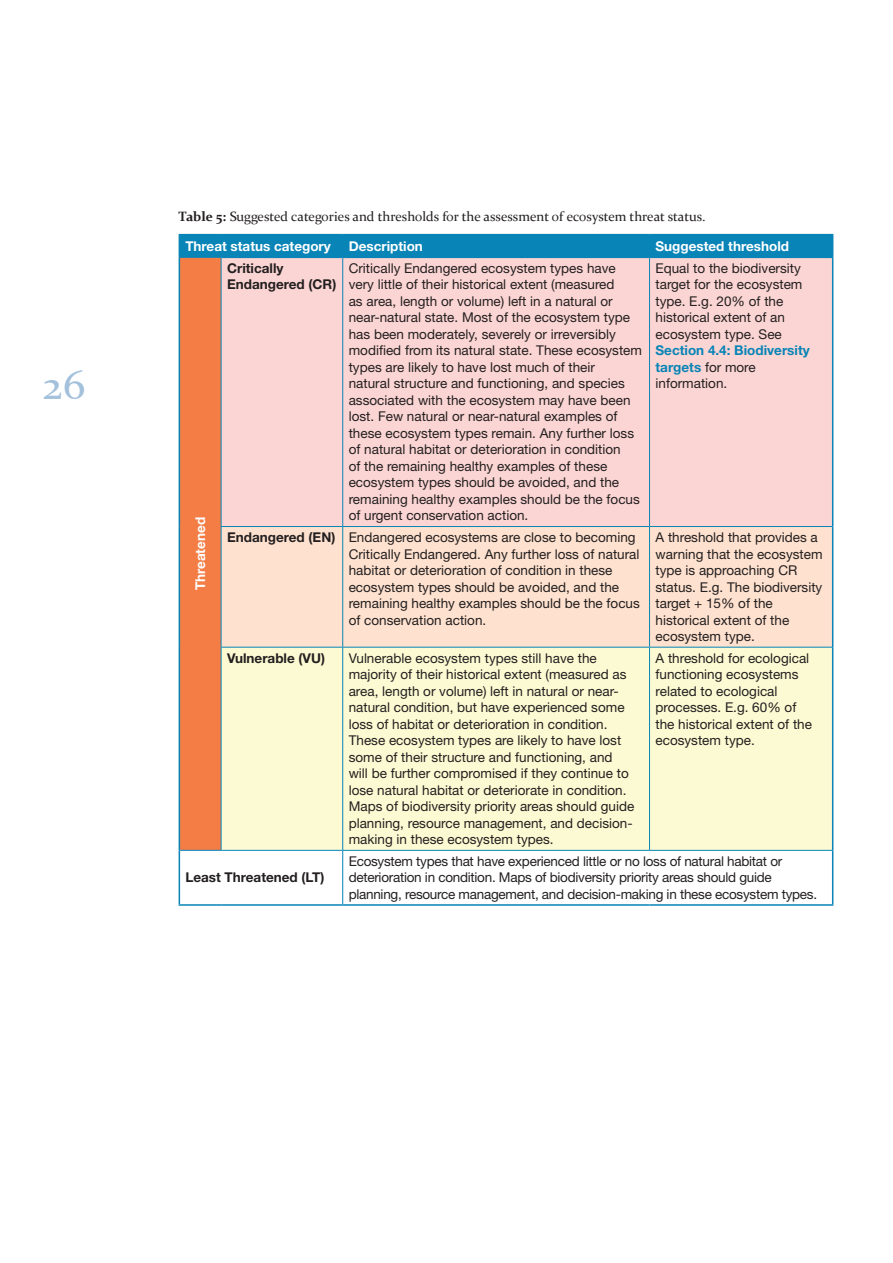
<style>
.page{position:relative;width:893px;height:1263px;background:#fff}
.page>*{position:absolute;margin:0;border:0;box-sizing:border-box;transform-origin:0 0}
.t1{font:42px "Constantia";color:#a4c1dc}
.t2{font:13.5px/16.5px "Helvetica Neue LT Std";color:#231f20}
.t3{font:13.5px/16.5px "Helvetica Neue LT Std";letter-spacing:-.02em;color:#231f20}
.t4{font:13.5px "Constantia";color:#231f20}
.t5{font:700 13.5px "Helvetica Neue LT Std";color:#fff}
.t6{font:700 13.5px/16.5px "Helvetica Neue LT Std";color:#231f20}
.t7{font:700 13.5px/16.5px "Helvetica Neue LT Std";color:#0884b7}
.s1{font-weight:700}
.s2{font-weight:400;color:#231f20}
</style>
<div class="page">
<div style="left:179px;top:257px;width:42px;height:593px;background:#f47d45"></div>
<div style="left:222px;top:258px;width:610px;height:268px;background:#fbd5d3"></div>
<div style="left:222px;top:527px;width:610px;height:120px;background:#fee1ce"></div>
<div style="left:222px;top:648px;width:610px;height:202px;background:#fcfad2"></div>
<hr style="left:221px;top:257px;width:122px;height:1px;background:#0884b7">
<hr style="left:343px;top:257px;width:306px;height:1px;background:#0884b7">
<hr style="left:649px;top:257px;width:184px;height:1px;background:#0884b7">
<hr style="left:180px;top:257px;width:41px;height:1px;background:#0884b7">
<hr style="left:221px;top:258px;width:1px;height:268px;background:#0884b7">
<hr style="left:221px;top:526px;width:122px;height:1px;background:#0884b7">
<hr style="left:221px;top:527px;width:1px;height:120px;background:#0884b7">
<hr style="left:343px;top:526px;width:306px;height:1px;background:#0884b7">
<hr style="left:649px;top:526px;width:183px;height:1px;background:#0884b7">
<hr style="left:221px;top:647px;width:122px;height:1px;background:#0884b7">
<hr style="left:221px;top:647px;width:1px;height:203px;background:#0884b7">
<hr style="left:343px;top:647px;width:306px;height:1px;background:#0884b7">
<hr style="left:649px;top:647px;width:183px;height:1px;background:#0884b7">
<hr style="left:180px;top:850px;width:41px;height:1px;background:#0884b7">
<hr style="left:221px;top:850px;width:122px;height:1px;background:#0884b7">
<hr style="left:343px;top:850px;width:306px;height:1px;background:#0884b7">
<hr style="left:649px;top:850px;width:183px;height:1px;background:#0884b7">
<hr style="left:342px;top:258px;width:1px;height:268px;background:#0884b7">
<hr style="left:649px;top:258px;width:1px;height:268px;background:#0884b7">
<hr style="left:342px;top:527px;width:1px;height:120px;background:#0884b7">
<hr style="left:649px;top:527px;width:1px;height:120px;background:#0884b7">
<hr style="left:342px;top:647px;width:1px;height:203px;background:#0884b7">
<hr style="left:649px;top:647px;width:1px;height:203px;background:#0884b7">
<hr style="left:342px;top:851px;width:1px;height:53px;background:#0884b7">
<hr style="left:179px;top:234px;width:42px;height:1px;background:#0884b7">
<hr style="left:221px;top:234px;width:122px;height:1px;background:#0884b7">
<hr style="left:343px;top:234px;width:306px;height:1px;background:#0884b7">
<hr style="left:649px;top:234px;width:184px;height:1px;background:#0884b7">
<div style="left:179px;top:235px;width:654px;height:22px;background:#0884b7"></div>
<hr style="left:179px;top:257px;width:1px;height:269px;background:#0884b7">
<hr style="left:179px;top:526px;width:1px;height:121px;background:#0884b7">
<hr style="left:179px;top:647px;width:1px;height:203px;background:#0884b7">
<hr style="left:832px;top:258px;width:1px;height:268px;background:#0884b7">
<hr style="left:832px;top:526px;width:1px;height:121px;background:#0884b7">
<hr style="left:832px;top:647px;width:1px;height:203px;background:#0884b7">
<hr style="left:179px;top:850px;width:1px;height:54px;background:#0884b7">
<hr style="left:832px;top:850px;width:1px;height:54px;background:#0884b7">
<hr style="left:179px;top:904px;width:42px;height:2px;background:#0884b7">
<hr style="left:221px;top:904px;width:122px;height:2px;background:#0884b7">
<hr style="left:343px;top:904px;width:306px;height:2px;background:#0884b7">
<hr style="left:649px;top:904px;width:184px;height:2px;background:#0884b7">
<h1 class="t1" style="left:43px;top:356px;width:45px">26</h1>
<p class="t4" style="left:179px;top:207px;width:528px"><span class="s1">Table 5:</span> Suggested categories and thresholds for the assessment of ecosystem threat status.</p>
<p class="t5" style="left:185px;top:238px;width:147px">Threat status category</p>
<p class="t5" style="left:349px;top:238px;width:76px">Description</p>
<p class="t5" style="left:655px;top:238px;width:135px">Suggested threshold</p>
<p class="t6" style="left:227px;top:260px;width:111px">Critically<br>Endangered (CR)</p>
<p class="t2" style="left:349px;top:260px;width:295px">Critically Endangered ecosystem types have very little of their historical extent (measured<br>as area, length or volume) left in a natural or near-natural state. Most of the ecosystem type has been moderately, severely or irreversibly modified from its natural state. These ecosystem types are likely to have lost much of their<br>natural structure and functioning, and species associated with the ecosystem may have been lost. Few natural or near-natural examples of these ecosystem types remain. Any further loss of natural habitat or deterioration in condition<br>of the remaining healthy examples of these ecosystem types should be avoided, and the remaining healthy examples should be the focus of urgent conservation action.</p>
<p class="t2" style="left:655px;top:260px;width:148px">Equal to the biodiversity target for the ecosystem type. E.g. 20% of the historical extent of an ecosystem type. See</p>
<p class="t7" style="left:655px;top:342px;width:156px">Section 4.4: Biodiversity targets <span class="s2">for more information.</span></p>
<p class="t5" style="left:192px;top:590px;width:75px;rotate:-90deg">Threatened</p>
<p class="t2" style="left:349px;top:529px;width:293px;text-indent:-122px"><span class="s1">Endangered (EN)</span> Endangered ecosystems are close to becoming Critically Endangered. Any further loss of natural habitat or deterioration of condition in these ecosystem types should be avoided, and the remaining healthy examples should be the focus of conservation action.</p>
<p class="t2" style="left:655px;top:529px;width:169px">A threshold that provides a warning that the ecosystem type is approaching CR status. E.g. The biodiversity target + 15% of the historical extent of the ecosystem type.</p>
<p class="t6" style="left:227px;top:649px;width:99px">Vulnerable (VU)</p>
<p class="t2" style="left:349px;top:649px;width:287px">Vulnerable ecosystem types still have the majority of their historical extent (measured as area, length or volume) left in natural or near&shy;natural condition, but have experienced some loss of habitat or deterioration in condition.<br>These ecosystem types are likely to have lost some of their structure and functioning, and will be further compromised if they continue to lose natural habitat or deteriorate in condition.<br>Maps of biodiversity priority areas should guide planning, resource management, and decision&shy;making in these ecosystem types.</p>
<p class="t2" style="left:655px;top:649px;width:158px">A threshold for ecological functioning ecosystems related to ecological processes. E.g. 60% of the historical extent of the ecosystem type.</p>
<p class="t6" style="left:185px;top:869px;width:141px">Least Threatened (LT)</p>
<p class="t3" style="left:349px;top:853px;width:470px">Ecosystem types that have experienced little or no loss of natural habitat or deterioration in condition. Maps of biodiversity priority areas should guide planning, resource management, and decision-making in these ecosystem types.</p>
</div>
